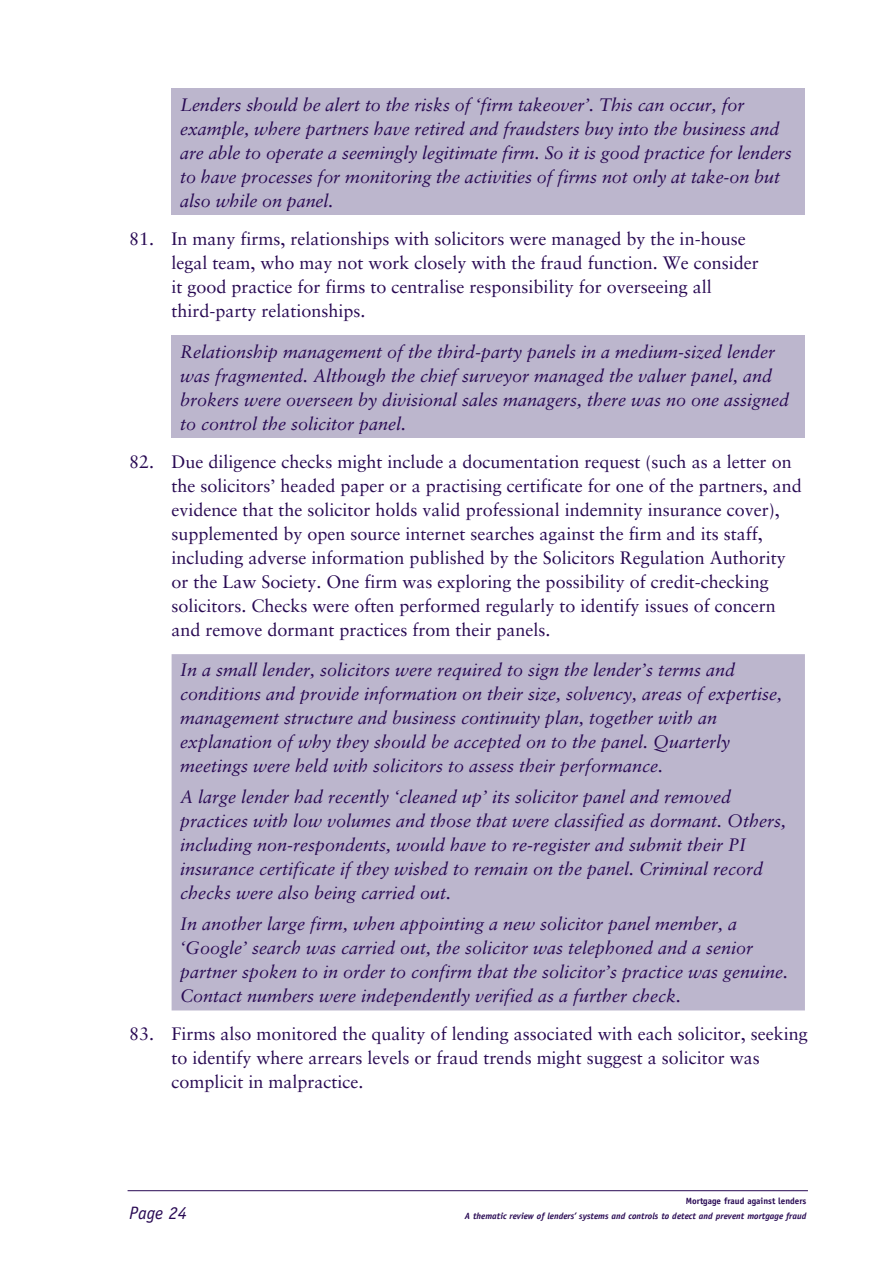
<style>
.page{position:relative;width:893px;height:1263px;background:#fff}
.page>*{position:absolute;margin:0;border:0;box-sizing:border-box;transform-origin:0 0}
.t1{font:italic 18px/24px "Sabon LT Std";color:#280953}
.t2{font:18px/24px "Sabon LT Std";color:#280953}
.t3{font:italic 18px "Officina Sans Std";color:#280953}
.t4{font:italic 700 9px "Officina Sans Std";color:#280953}
.t5{font:700 9px "Officina Sans Std";color:#280953}
</style>
<div class="page">
<hr style="left:128px;top:1190px;width:680px;height:1px;background:#280953">
<div style="left:172px;top:89px;width:633px;height:126px;background:#bcb6cd"></div>
<div style="left:172px;top:335px;width:633px;height:103px;background:#bcb6cd"></div>
<div style="left:172px;top:654px;width:633px;height:356px;background:#bcb6cd"></div>
<p class="t1" style="left:180px;top:93px;width:613px">Lenders should be alert to the risks of ‘firm takeover’. This can occur, for example, where partners have retired and fraudsters buy into the business and are able to operate a seemingly legitimate firm. So it is good practice for lenders to have processes for monitoring the activities of firms not only at take-on but also while on panel.</p>
<p class="t2" style="left:172px;top:227px;width:589px;text-indent:-43px">81. In many firms, relationships with solicitors were managed by the in-house legal team, who may not work closely with the fraud function. We consider it good practice for firms to centralise responsibility for overseeing all third-party relationships.</p>
<p class="t1" style="left:180px;top:339px;width:611px">Relationship management of the third-party panels in a medium-sized lender was fragmented. Although the chief surveyor managed the valuer panel, and brokers were overseen by divisional sales managers, there was no one assigned to control the solicitor panel.</p>
<p class="t2" style="left:172px;top:450px;width:632px;text-indent:-43px">82. Due diligence checks might include a documentation request (such as a letter on the solicitors’ headed paper or a practising certificate for one of the partners, and evidence that the solicitor holds valid professional indemnity insurance cover), supplemented by open source internet searches against the firm and its staff, including adverse information published by the Solicitors Regulation Authority or the Law Society. One firm was exploring the possibility of credit-checking solicitors. Checks were often performed regularly to identify issues of concern and remove dormant practices from their panels.</p>
<p class="t1" style="left:180px;top:658px;width:604px">In a small lender, solicitors were required to sign the lender’s terms and conditions and provide information on their size, solvency, areas of expertise, management structure and business continuity plan, together with an explanation of why they should be accepted on to the panel. Quarterly meetings were held with solicitors to assess their performance.</p>
<p class="t1" style="left:180px;top:785px;width:608px">A large lender had recently ‘cleaned up’ its solicitor panel and removed practices with low volumes and those that were classified as dormant. Others, including non-respondents, would have to re-register and submit their PI insurance certificate if they wished to remain on the panel. Criminal record checks were also being carried out.</p>
<p class="t1" style="left:180px;top:912px;width:610px">In another large firm, when appointing a new solicitor panel member, a ‘Google’ search was carried out, the solicitor was telephoned and a senior partner spoken to in order to confirm that the solicitor’s practice was genuine.<br>Contact numbers were independently verified as a further check.</p>
<p class="t2" style="left:172px;top:1022px;width:638px;text-indent:-43px">83. Firms also monitored the quality of lending associated with each solicitor, seeking to identify where arrears levels or fraud trends might suggest a solicitor was complicit in malpractice.</p>
<p class="t5" style="left:686px;top:1195px;width:122px">Mortgage fraud against lenders</p>
<p class="t3" style="left:129px;top:1202px;width:59px">Page 24</p>
<p class="t4" style="left:465px;top:1210px;width:343px">A thematic review of lenders’ systems and controls to detect and prevent mortgage fraud</p>
</div>
